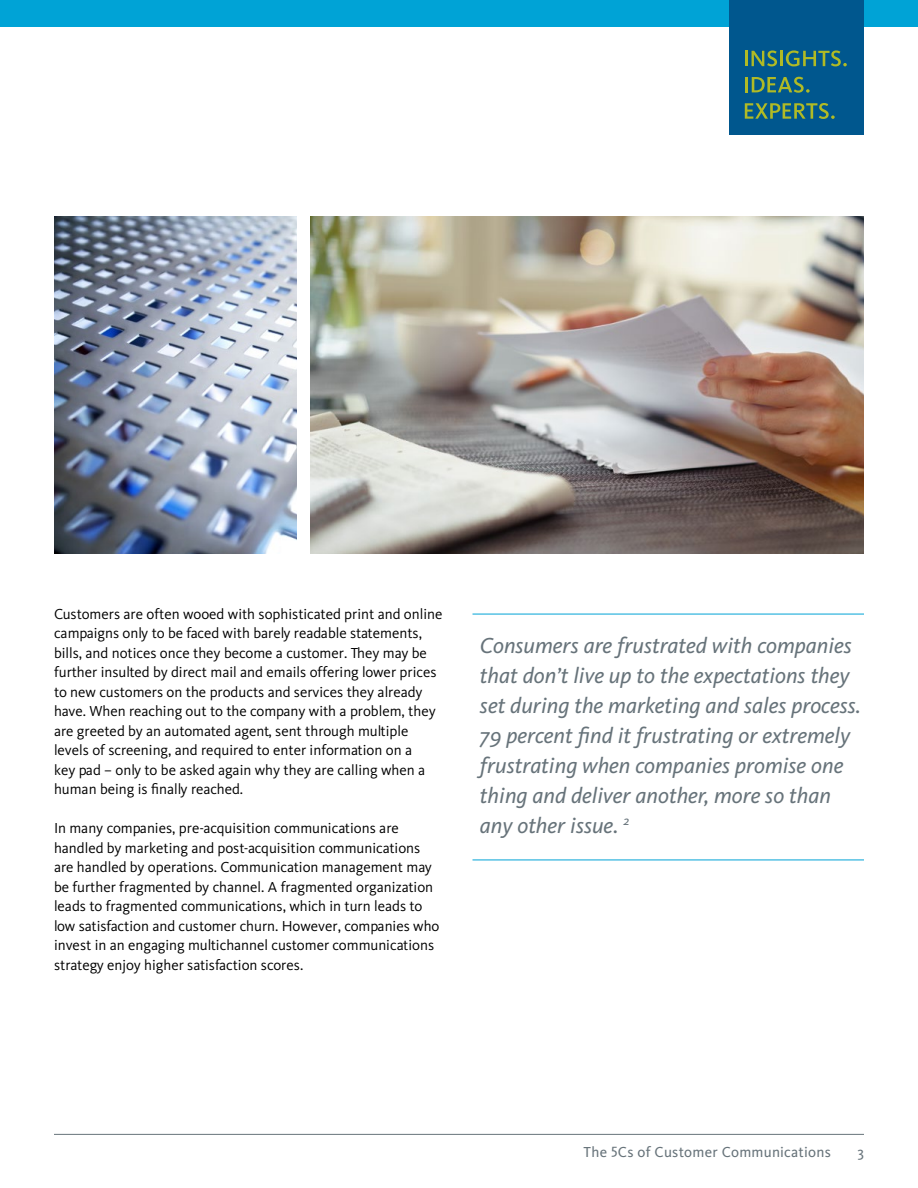
<style>
.page{position:relative;width:918px;height:1188px;background:#fff}
.page>*{position:absolute;margin:0;border:0;box-sizing:border-box;transform-origin:0 0}
.t1{font:italic 22.5px/30px "Kievit";color:#67737a}
.t2{font:15px/19.5px "Kievit";color:#000}
.t3{font:15px "Kievit Pro";letter-spacing:.015em;color:#67737a}
</style>
<div class="page">
<div style="left:0;top:0;width:729px;height:27px;background:#00a3d6"></div>
<div style="left:864px;top:0;width:54px;height:27px;background:#00a3d6"></div>
<hr style="left:54px;top:1134px;width:810px;height:1px;background:#67737a">
<div style="left:729px;top:0;width:135px;height:135px;background:#00578e"></div>
<hr style="left:745px;top:51px;width:3px;height:15px;background:#b0ba25">
<svg style="left:752px;top:50px;width:25px;height:16px"></svg>
<hr style="left:780px;top:51px;width:3px;height:15px;background:#b0ba25">
<svg style="left:786px;top:50px;width:61px;height:16px"></svg>
<hr style="left:745px;top:77px;width:3px;height:15px;background:#b0ba25">
<svg style="left:752px;top:77px;width:58px;height:16px"></svg>
<svg style="left:745px;top:103px;width:90px;height:16px"></svg>
<hr style="left:472px;top:614px;width:392px;height:1px;background:#00a3d6">
<hr style="left:472px;top:860px;width:392px;height:1px;background:#00a3d6">
<img style="left:54px;top:216px;width:243px;height:338px">
<img style="left:310px;top:216px;width:554px;height:338px">
<p class="t2" style="left:54px;top:604px;width:390px">Customers are often wooed with sophisticated print and online campaigns only to be faced with barely readable statements, bills, and notices once they become a customer. They may be further insulted by direct mail and emails offering lower prices to new customers on the products and services they already have. When reaching out to the company with a problem, they are greeted by an automated agent, sent through multiple levels of screening, and required to enter information on a<br>key pad – only to be asked again why they are calling when a human being is finally reached.</p>
<p class="t2" style="left:54px;top:819px;width:387px">In many companies, pre-acquisition communications are handled by marketing and post-acquisition communications are handled by operations. Communication management may be further fragmented by channel. A fragmented organization leads to fragmented communications, which in turn leads to low satisfaction and customer churn. However, companies who invest in an engaging multichannel customer communications strategy enjoy higher satisfaction scores.</p>
<p class="t1" style="left:480px;top:630px;width:383px">Consumers are frustrated with companies that don’t live up to the expectations they set during the marketing and sales process.<br>79 percent find it frustrating or extremely frustrating when companies promise one thing and deliver another, more so than any other issue. <sup>2</sup></p>
<p class="t3" style="left:584px;top:1143px;width:249px">The 5Cs of Customer Communications</p>
<p class="t3" style="left:857px;top:1143px;width:8px">3</p>
</div>
